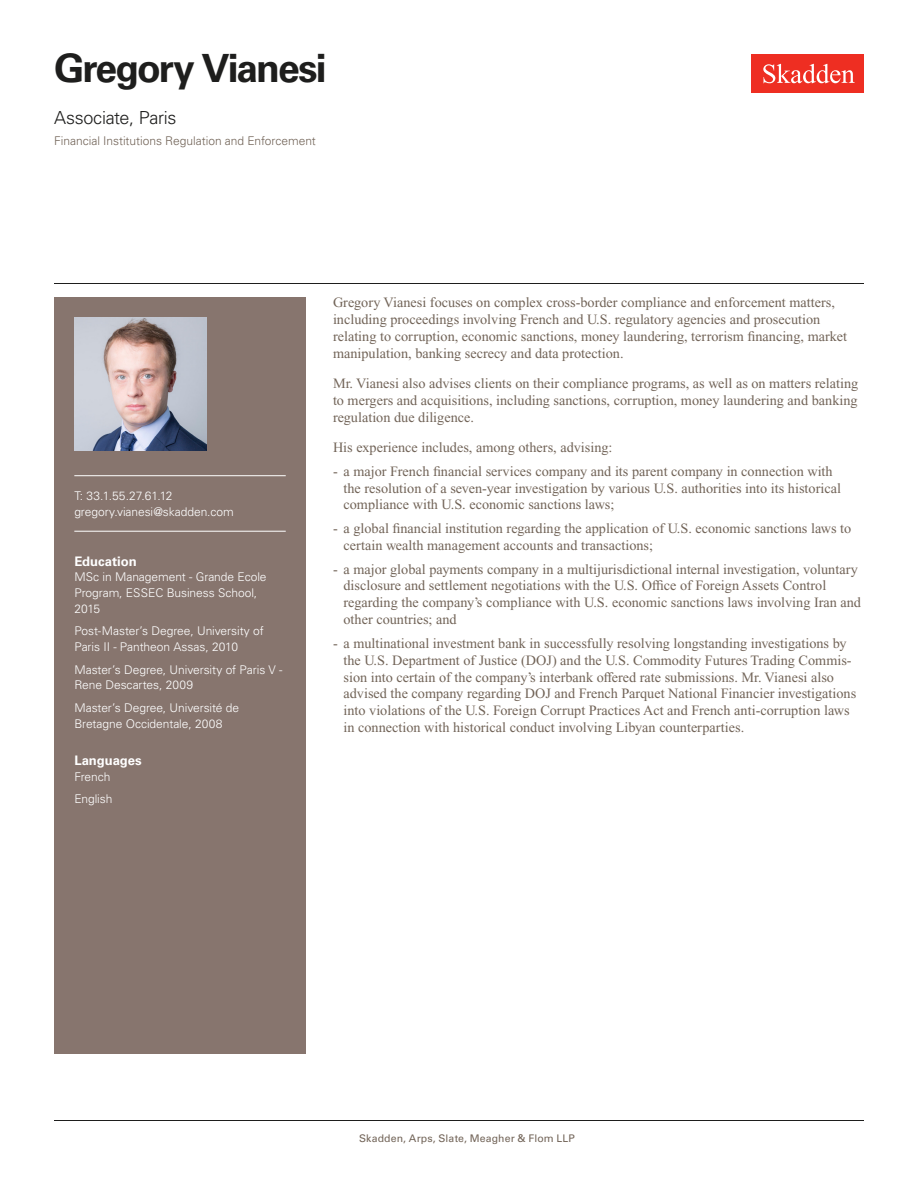
<style>
.page{position:relative;width:918px;height:1188px;background:#fff}
.page>*{position:absolute;margin:0;border:0;box-sizing:border-box;transform-origin:0 0}
.Name{font:700 39px "Univers LT Std";letter-spacing:-.05em;color:#1e1e1d}
.Title_and_Office{font:300 18px "Univers LT Std";letter-spacing:-.015em;color:#1e1e1d}
.Main_Body{font:14.25px/16.8px "Times New Roman PS Std";color:#726458}
.Bar_Admission_Educat{font:700 13.2px "Univers LT Std";letter-spacing:-.005em;color:#fff}
.Sidebar_text{font:300 12px/15.8px "Univers LT Std";letter-spacing:-.005em;color:#fff}
.Practice{font:300 12px "Univers LT Std";color:#726458}
.Email{font:300 12px "Univers LT Std";letter-spacing:-.005em;color:#fff}
.Phone_Number{font:300 12px "Univers LT Std";letter-spacing:-.005em;color:#fff}
.Folio{font:10.5px "Univers LT Std";letter-spacing:.01em;color:#726458}
.s1{font-weight:700;color:#fff}
</style>
<div class="page">
<div style="left:752px;top:54px;width:112px;height:39px;background:#ee2e22"></div>
<svg style="left:763px;top:64px;width:92px;height:19px"></svg>
<div style="left:54px;top:297px;width:252px;height:756px;background:#87756e"></div>
<hr style="left:74px;top:475px;width:212px;height:1px;background:#fff">
<hr style="left:74px;top:531px;width:212px;height:1px;background:#fff">
<img style="left:75px;top:318px;width:132px;height:132px">
<hr style="left:54px;top:1120px;width:810px;height:1px;background:#1e1e1d">
<hr style="left:54px;top:283px;width:810px;height:1px;background:#1e1e1d">
<h1 class="Name" style="left:54px;top:46px;width:274px">Gregory Vianesi</h1>
<h2 class="Title_and_Office" style="left:54px;top:107px;width:124px">Associate, Paris</h2>
<h3 class="Practice" style="left:54px;top:134px;width:263px">Financial Institutions Regulation and Enforcement</h3>
<p class="Phone_Number" style="left:74px;top:489px;width:100px">T: 33.1.55.27.61.12</p>
<p class="Email" style="left:74px;top:504px;width:161px">gregory.vianesi@skadden.com</p>
<p class="Bar_Admission_Educat" style="left:74px;top:553px;width:64px">Education</p>
<p class="Sidebar_text" style="left:74px;top:569px;width:194px">MSc in Management - Grande Ecole<br>Program, ESSEC Business School,<br>2015</p>
<p class="Sidebar_text" style="left:74px;top:623px;width:191px">Post-Master’s Degree, University of<br>Paris II - Pantheon Assas, 2010</p>
<p class="Sidebar_text" style="left:74px;top:662px;width:210px">Master’s Degree, University of Paris V -<br>Rene Descartes, 2009</p>
<p class="Sidebar_text" style="left:74px;top:700px;width:166px">Master’s Degree, Université de<br>Bretagne Occidentale, 2008</p>
<p class="Bar_Admission_Educat" style="left:74px;top:752px;width:69px">Languages</p>
<p class="Sidebar_text" style="left:74px;top:768px;width:38px">French</p>
<p class="Sidebar_text" style="left:74px;top:791px;width:40px">English</p>
<p class="Main_Body" style="left:333px;top:294px;width:516px">Gregory Vianesi focuses on complex cross-border compliance and enforcement matters, including proceedings involving French and U.S. regulatory agencies and prosecution relating to corruption, economic sanctions, money laundering, terrorism financing, market manipulation, banking secrecy and data protection.</p>
<p class="Main_Body" style="left:333px;top:375px;width:527px;text-align:justify">Mr. Vianesi also advises clients on their compliance programs, as well as on matters relating to mergers and acquisitions, including sanctions, corruption, money laundering and banking regulation due diligence.</p>
<p class="Main_Body" style="left:333px;top:439px;width:281px">His experience includes, among others, advising:</p>
<p class="Main_Body" style="left:344px;top:463px;width:499px;text-indent:-10px">- a major French financial services company and its parent company in connection with the resolution of a seven-year investigation by various U.S. authorities into its historical compliance with U.S. economic sanctions laws;</p>
<p class="Main_Body" style="left:344px;top:520px;width:509px;text-indent:-10px">- a global financial institution regarding the application of U.S. economic sanctions laws to certain wealth management accounts and transactions;</p>
<p class="Main_Body" style="left:344px;top:560px;width:519px;text-indent:-10px">- a major global payments company in a multijurisdictional internal investigation, voluntary disclosure and settlement negotiations with the U.S. Office of Foreign Assets Control regarding the company’s compliance with U.S. economic sanctions laws involving Iran and other countries; and</p>
<p class="Main_Body" style="left:344px;top:635px;width:514px;text-indent:-10px">- a multinational investment bank in successfully resolving longstanding investigations by the U.S. Department of Justice (DOJ) and the U.S. Commodity Futures Trading Commis&shy;sion into certain of the company’s interbank offered rate submissions. Mr. Vianesi also advised the company regarding DOJ and French Parquet National Financier investigations into violations of the U.S. Foreign Corrupt Practices Act and French anti-corruption laws in connection with historical conduct involving Libyan counterparties.</p>
<p class="Folio" style="left:343px;top:1132px;width:233px"><span class="s1">1</span> Skadden, Arps, Slate, Meagher &amp; Flom LLP</p>
</div>
